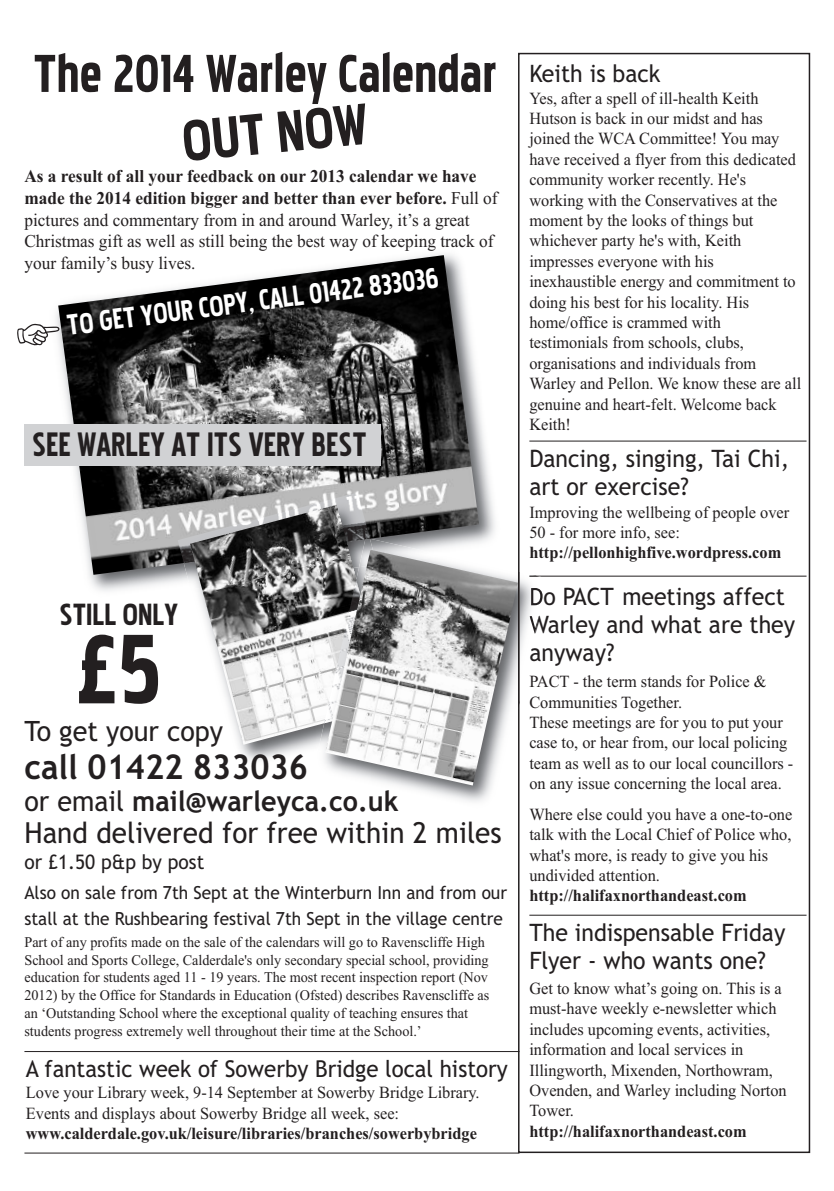
<style>
.page{position:relative;width:834px;height:1191px;background:#fff}
.page>*{position:absolute;margin:0;border:0;box-sizing:border-box;transform-origin:0 0}
.t1{font:122px "Pakenham";color:#231f20}
.t2{font:72px "Pakenham";color:#231f20}
.t3{font:66px "Pakenham";color:#231f20}
.t4{font:42px "Pakenham";color:#231f20;scale:.96 1}
.t5{font:38px "Pakenham";color:#231f20}
.t6{font:36px "Pakenham";color:#fff;scale:.96 1}
.t7{font:700 34px "Trebuchet MS";color:#231f20;scale:.96 1}
.t8{font:29px "Trebuchet MS";color:#231f20;scale:.96 1}
.t9{font:700 28px "Trebuchet MS";color:#231f20;scale:.96 1}
.t10{font:28px "Trebuchet MS";color:#231f20;scale:.96 1}
.t11{font:24px/28px "Trebuchet MS";color:#231f20;scale:.96 1}
.t12{font:23.2px "Trebuchet MS";color:#231f20;scale:.96 1}
.t13{font:20px "Trebuchet MS";color:#231f20;scale:.96 1}
.t14{font:18px/21.6px "Times New Roman";color:#231f20;scale:.96 1}
.t15{font:18px/26px "Trebuchet MS";color:#231f20;scale:.96 1}
.t16{font:17px/20.4px "Times New Roman";color:#231f20;scale:.96 1}
.t17{font:700 17px "Times New Roman";color:#231f20;scale:.96 1}
.t18{font:14.8px/17.8px "Times New Roman";color:#231f20;scale:.96 1}
.s1{font-weight:700}
.s2{font-weight:400}
</style>
<div class="page">
<div style="left:518px;top:53px;width:292px;height:1100px;border:2px solid #231f20"></div>
<hr style="left:24px;top:1051px;width:495px;height:1px;background:#231f20">
<hr style="left:529px;top:440px;width:277px;height:1px;background:#231f20">
<hr style="left:529px;top:914px;width:277px;height:1px;background:#231f20">
<hr style="left:529px;top:575px;width:277px;height:1px;background:#231f20">
<hr style="left:24px;top:1152px;width:495px;height:1px;background:#231f20">
<img style="left:56px;top:254px;width:439px;height:337px">
<img style="left:58px;top:255px;width:421px;height:320px">
<img style="left:239px;top:744px;width:74px;height:17px">
<img style="left:178px;top:492px;width:192px;height:71px">
<img style="left:190px;top:505px;width:200px;height:239px">
<img style="left:519px;top:572px;width:28px;height:130px">
<img style="left:313px;top:556px;width:179px;height:246px">
<img style="left:518px;top:572px;width:1px;height:134px">
<img style="left:531px;top:588px;width:13px;height:19px">
<img style="left:529px;top:615px;width:10px;height:20px">
<img style="left:377px;top:539px;width:69px;height:11px">
<img style="left:317px;top:565px;width:8px;height:188px">
<img style="left:359px;top:539px;width:18px;height:11px">
<img style="left:325px;top:550px;width:193px;height:235px">
<div style="left:24px;top:424px;width:357px;height:42px;background:#d1d2d4"></div>
<svg style="left:56px;top:321px;width:5px;height:26px"></svg>
<h3 class="t3" style="left:33px;top:44px;width:465px">The 2014 Warley Calendar</h3>
<h2 class="t2" style="left:178px;top:110px;width:188px;rotate:-6deg">OUT NOW</h2>
<p class="t14" style="left:24px;top:165px;width:494px"><span class="s1">As a result of all your feedback on our 2013 calendar we have made the 2014 edition bigger and better than ever before.</span> Full of pictures and commentary from in and around Warley, it’s a great Christmas gift as well as still being the best way of keeping track of your family’s busy lives.</p>
<h3 class="t6" style="left:65px;top:308px;width:391px;rotate:-7deg">TO GET YOUR COPY, CALL 01422 833036</h3>
<h3 class="t4" style="left:32px;top:425px;width:350px">SEE WARLEY AT ITS VERY BEST</h3>
<h3 class="t5" style="left:59px;top:597px;width:120px">STILL ONLY</h3>
<h1 class="t1" style="left:76px;top:614px;width:87px">£5</h1>
<h3 class="t10" style="left:24px;top:715px;width:208px">To get your copy</h3>
<h3 class="t7" style="left:24px;top:747px;width:297px">call 01422 833036</h3>
<h3 class="t9" style="left:24px;top:785px;width:391px"><span class="s2">or email</span> mail@warleyca.co.uk</h3>
<h3 class="t8" style="left:24px;top:816px;width:498px">Hand delivered for free within 2 miles</h3>
<p class="t13" style="left:24px;top:850px;width:189px">or £1.50 p&amp;p by post</p>
<p class="t15" style="left:24px;top:880px;width:504px">Also on sale from 7th Sept at the Winterburn Inn and from our stall at the Rushbearing festival 7th Sept in the village centre</p>
<p class="t18" style="left:24px;top:933px;width:486px">Part of any profits made on the sale of the calendars will go to Ravenscliffe High School and Sports College, Calderdale's only secondary special school, providing education for students aged 11 - 19 years. The most recent inspection report (Nov 2012) by the Office for Standards in Education (Ofsted) describes Ravenscliffe as an ‘Outstanding School where the exceptional quality of teaching ensures that students progress extremely well throughout their time at the School.’</p>
<h3 class="t12" style="left:26px;top:1055px;width:503px">A fantastic week of Sowerby Bridge local history</h3>
<p class="t16" style="left:26px;top:1082px;width:474px">Love your Library week, 9-14 September at Sowerby Bridge Library.<br>Events and displays about Sowerby Bridge all week, see:</p>
<p class="t17" style="left:26px;top:1123px;width:471px">www.calderdale.gov.uk/leisure/libraries/branches/sowerbybridge</p>
<h3 class="t11" style="left:529px;top:60px;width:138px">Keith is back</h3>
<p class="t16" style="left:529px;top:87px;width:285px">Yes, after a spell of ill-health Keith Hutson is back in our midst and has joined the WCA Committee! You may have received a flyer from this dedicated community worker recently. He's working with the Conservatives at the moment by the looks of things but whichever party he's with, Keith impresses everyone with his inexhaustible energy and commitment to doing his best for his locality. His home/office is crammed with testimonials from schools, clubs, organisations and individuals from Warley and Pellon. We know these are all genuine and heart-felt. Welcome back Keith!</p>
<h3 class="t11" style="left:529px;top:444px;width:272px">Dancing, singing, Tai Chi, art or exercise?</h3>
<p class="t16" style="left:529px;top:502px;width:272px">Improving the wellbeing of people over<br>50 - for more info, see:</p>
<p class="t17" style="left:529px;top:542px;width:264px">http://pellonhighfive.wordpress.com</p>
<h3 class="t11" style="left:529px;top:583px;width:278px">Do PACT meetings affect<br>Warley and what are they anyway?</h3>
<p class="t16" style="left:529px;top:671px;width:276px">PACT - the term stands for Police &amp; Communities Together.<br>These meetings are for you to put your case to, or hear from, our local policing team as well as to our local councillors - on any issue concerning the local area.</p>
<p class="t16" style="left:529px;top:803px;width:275px">Where else could you have a one-to-one talk with the Local Chief of Police who, what's more, is ready to give you his undivided attention.</p>
<p class="t17" style="left:529px;top:885px;width:228px">http://halifaxnorthandeast.com</p>
<h3 class="t11" style="left:529px;top:919px;width:268px">The indispensable Friday<br>Flyer - who wants one?</h3>
<p class="t16" style="left:529px;top:978px;width:269px">Get to know what’s going on. This is a must-have weekly e-newsletter which includes upcoming events, activities, information and local services in<br>Illingworth, Mixenden, Northowram,<br>Ovenden, and Warley including Norton<br>Tower.</p>
<p class="t17" style="left:529px;top:1120px;width:228px">http://halifaxnorthandeast.com</p>
</div>
